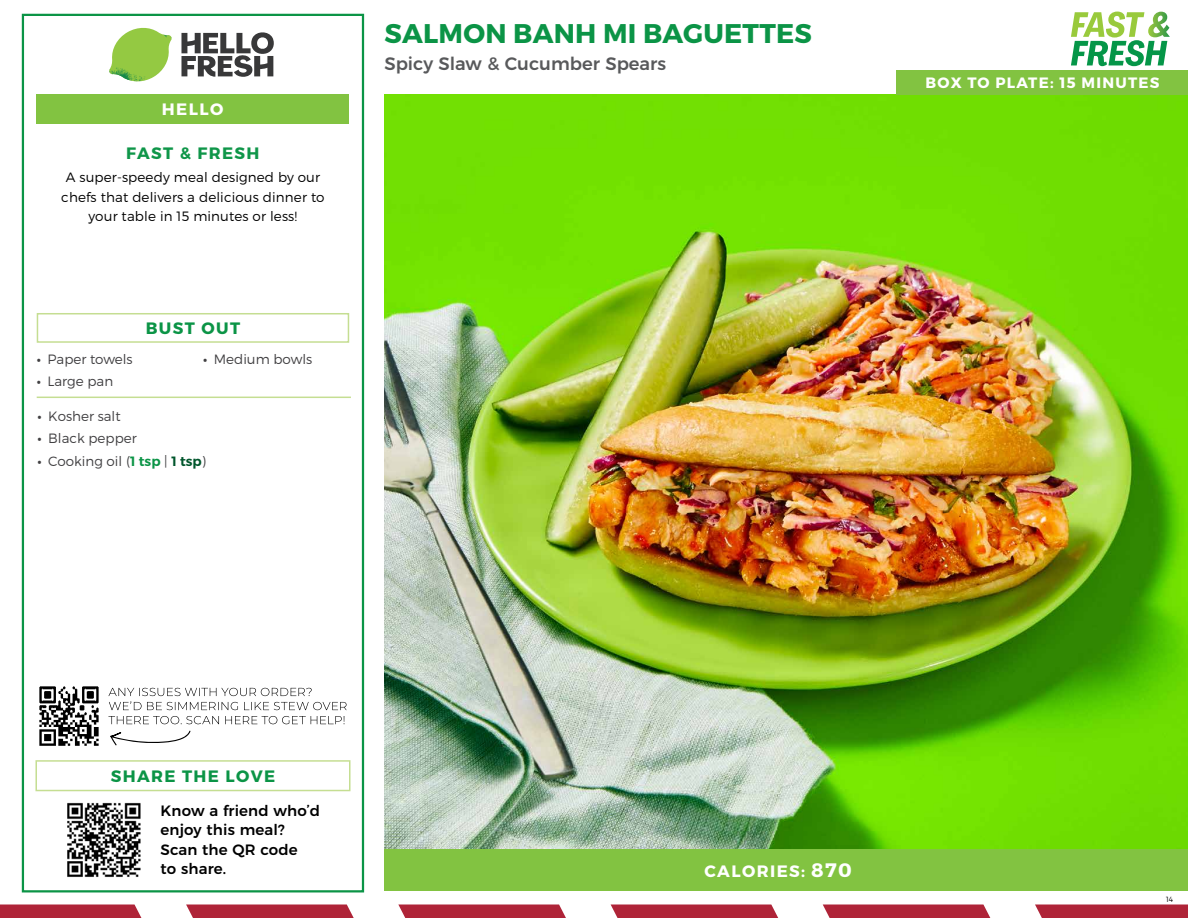
<style>
.page{position:relative;width:1188px;height:918px;background:#fff}
.page>*{position:absolute;margin:0;border:0;box-sizing:border-box;transform-origin:0 0}
.t1{font:700 27px "Montserrat";letter-spacing:.01em;color:#0b9446}
.t2{font:500 18px "Montserrat";color:#58595b}
.t3{font:700 16.5px "Montserrat";letter-spacing:.085em;color:#0b9446}
.t4{font:700 16.5px "Montserrat";letter-spacing:.085em;color:#fff}
.t5{font:700 16.5px "Montserrat";letter-spacing:.085em;color:#0f9649}
.t6{font:500 15px/19.5px "Montserrat";letter-spacing:.01em;color:#000}
.t7{font:700 15px "Montserrat";letter-spacing:.085em;color:#fff}
.t8{font:300 13.5px/19.5px "Montserrat";letter-spacing:.01em;color:#000101;text-align:center}
.t9{font:300 13.5px "Montserrat";color:#414042}
.t10{font:300 7.5px "Montserrat";color:#000}
.s1{font-weight:600}
.s2{font-weight:600;color:#0b9446}
.s3{font-weight:600;color:#00562c}
.s4{font-size:19.5px}
</style>
<div class="page">
<svg style="left:0;top:904px;width:141px;height:14px;background:#b33043"></svg>
<svg style="left:186px;top:904px;width:168px;height:14px;background:#b53447"></svg>
<svg style="left:398px;top:904px;width:168px;height:14px;background:#b53447"></svg>
<svg style="left:611px;top:904px;width:167px;height:14px;background:#b43346"></svg>
<svg style="left:823px;top:904px;width:167px;height:14px;background:#b43346"></svg>
<svg style="left:1035px;top:904px;width:153px;height:14px;background:#b33043"></svg>
<div style="left:384px;top:849px;width:804px;height:42px;background:#82c341"></div>
<svg style="left:181px;top:32px;width:93px;height:45px"></svg>
<svg style="left:114px;top:28px;width:55px;height:36px"></svg>
<img style="left:143px;top:28px;width:29px;height:24px">
<img style="left:112px;top:48px;width:54px;height:10px">
<img style="left:109px;top:52px;width:55px;height:30px">
<img style="left:142px;top:58px;width:24px;height:23px">
<div style="left:37px;top:94px;width:312px;height:30px;background:#82c341"></div>
<div style="left:22px;top:14px;width:342px;height:878px;border:2px solid #0b9446"></div>
<img style="left:384px;top:94px;width:804px;height:755px">
<div style="left:37px;top:313px;width:312px;height:30px;border:2px solid #c5de92"></div>
<img style="left:39px;top:686px;width:60px;height:59px">
<svg style="left:110px;top:730px;width:81px;height:16px"></svg>
<svg style="left:108px;top:716px;width:237px;height:8px"></svg>
<svg style="left:108px;top:688px;width:239px;height:22px"></svg>
<div style="left:897px;top:70px;width:291px;height:24px;background:#82c341"></div>
<svg style="left:1071px;top:12px;width:99px;height:54px"></svg>
<hr style="left:37px;top:397px;width:314px;height:1px;background:#c5de92">
<div style="left:35px;top:760px;width:316px;height:31px;border:2px solid #c5de92"></div>
<img style="left:67px;top:802px;width:74px;height:75px">
<p class="t4" style="left:162px;top:99px;width:63px">HELLO</p>
<p class="t5" style="left:126px;top:143px;width:135px">FAST &amp; FRESH</p>
<p class="t8" style="left:61px;top:168px;width:265px">A super-speedy meal designed by our chefs that delivers a delicious dinner to your table in 15 minutes or less!</p>
<p class="t9" style="left:37px;top:351px;width:97px"><span class="s1">•</span> Paper towels</p>
<p class="t9" style="left:37px;top:373px;width:78px"><span class="s1">•</span> Large pan</p>
<p class="t3" style="left:146px;top:318px;width:96px">BUST OUT</p>
<p class="t9" style="left:203px;top:351px;width:111px"><span class="s1">•</span> Medium bowls</p>
<p class="t9" style="left:37px;top:408px;width:85px"><span class="s1">•</span> Kosher salt</p>
<p class="t9" style="left:37px;top:430px;width:101px"><span class="s1">•</span> Black pepper</p>
<p class="t9" style="left:37px;top:453px;width:170px"><span class="s1">•</span> Cooking oil (<span class="s2">1 tsp</span> | <span class="s3">1 tsp</span>)</p>
<h1 class="t1" style="left:385px;top:17px;width:429px">SALMON BANH MI BAGUETTES</h1>
<h2 class="t2" style="left:384px;top:49px;width:283px">Spicy Slaw &amp; Cucumber Spears</h2>
<p class="t7" style="left:925px;top:74px;width:236px">BOX TO PLATE: 15 MINUTES</p>
<p class="t3" style="left:111px;top:766px;width:166px">SHARE THE LOVE</p>
<p class="t6" style="left:161px;top:799px;width:161px">Know a friend whoʼd enjoy this meal?<br>Scan the QR code<br>to share.</p>
<p class="t4" style="left:705px;top:861px;width:149px">CALORIES: <span class="s4">870</span></p>
<p class="t10" style="left:1166px;top:895px;width:8px">14</p>
</div>
